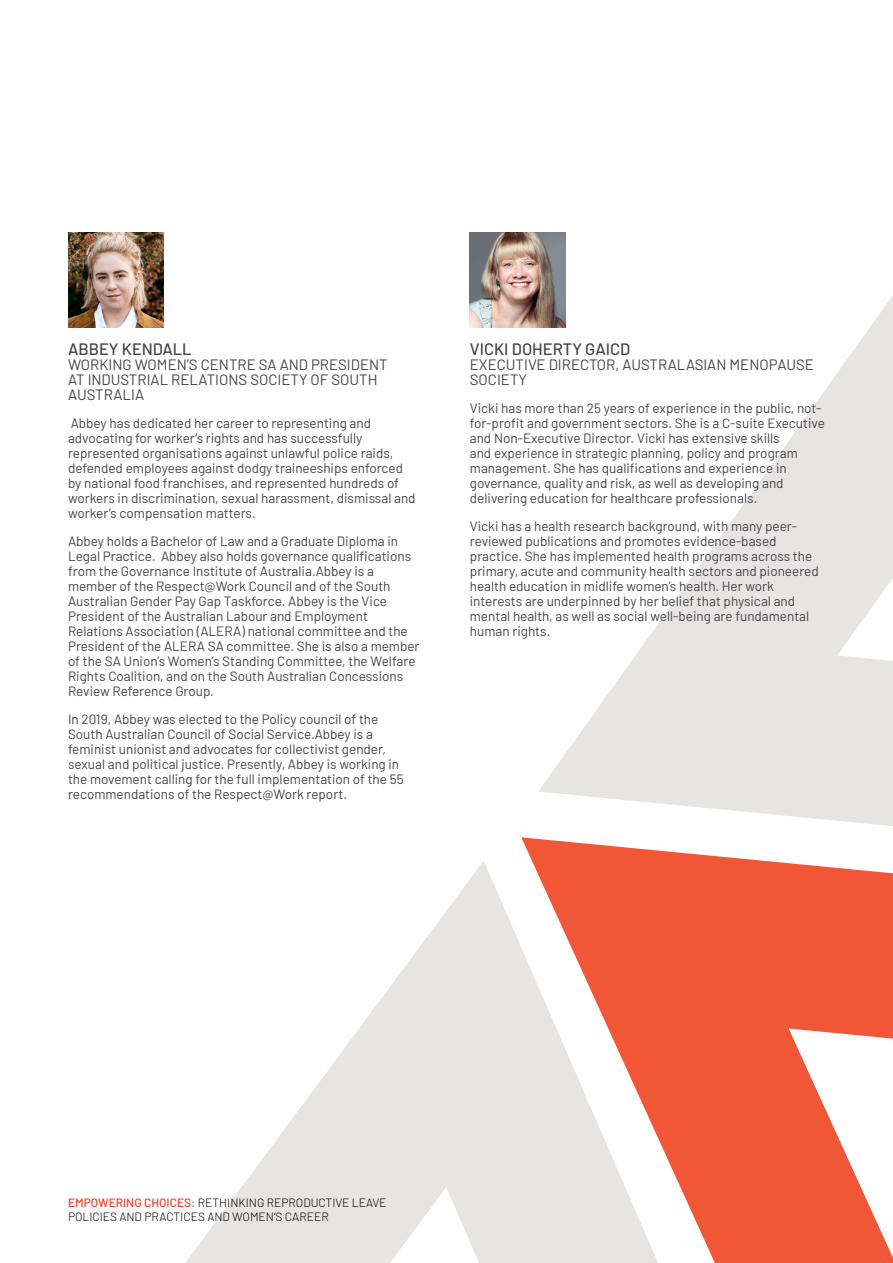
<style>
.page{position:relative;width:893px;height:1263px;background:#fff}
.page>*{position:absolute;margin:0;border:0;box-sizing:border-box;transform-origin:0 0}
.t1{font:500 16.5px "Barlow";color:#434448}
.t2{font:15px/15px "Barlow";color:#434448}
.t3{font:13.5px/15px "Barlow";color:#434448}
.t4{font:300 12px/14.4px "Barlow";color:#000}
.s1{font-weight:500;color:#ef3e29}
</style>
<div class="page">
<img style="left:68px;top:232px;width:95px;height:95px">
<svg style="left:521px;top:837px;width:372px;height:426px;fill:#f15637"></svg>
<svg style="left:185px;top:861px;width:473px;height:402px"></svg>
<svg style="left:538px;top:295px;width:355px;height:531px"></svg>
<img style="left:470px;top:232px;width:95px;height:95px">
<p class="t1" style="left:68px;top:337px;width:125px">ABBEY KENDALL</p>
<p class="t2" style="left:68px;top:356px;width:321px">WORKING WOMEN’S CENTRE SA AND PRESIDENT<br>AT INDUSTRIAL RELATIONS SOCIETY OF SOUTH<br>AUSTRALIA</p>
<p class="t3" style="left:68px;top:415px;width:349px">Abbey has dedicated her career to representing and advocating for worker’s rights and has successfully represented organisations against unlawful police raids, defended employees against dodgy traineeships enforced by national food franchises, and represented hundreds of workers in discrimination, sexual harassment, dismissal and worker’s compensation matters.</p>
<p class="t3" style="left:68px;top:532px;width:353px">Abbey holds a Bachelor of Law and a Graduate Diploma in Legal Practice. Abbey also holds governance qualifications from the Governance Institute of Australia.Abbey is a member of the Respect@Work Council and of the South Australian Gender Pay Gap Taskforce. Abbey is the Vice President of the Australian Labour and Employment Relations Association (ALERA) national committee and the President of the ALERA SA committee. She is also a member of the SA Union’s Women’s Standing Committee, the Welfare Rights Coalition, and on the South Australian Concessions Review Reference Group.</p>
<p class="t3" style="left:68px;top:710px;width:337px">In 2019, Abbey was elected to the Policy council of the South Australian Council of Social Service.Abbey is a feminist unionist and advocates for collectivist gender, sexual and political justice. Presently, Abbey is working in the movement calling for the full implementation of the 55 recommendations of the Respect@Work report.</p>
<p class="t1" style="left:470px;top:337px;width:162px">VICKI DOHERTY GAICD</p>
<p class="t2" style="left:470px;top:356px;width:346px">EXECUTIVE DIRECTOR, AUSTRALASIAN MENOPAUSE<br>SOCIETY</p>
<p class="t3" style="left:470px;top:400px;width:356px">Vicki has more than 25 years of experience in the public, not&shy;for-profit and government sectors. She is a C-suite Executive and Non-Executive Director. Vicki has extensive skills<br>and experience in strategic planning, policy and program management. She has qualifications and experience in governance, quality and risk, as well as developing and delivering education for healthcare professionals.</p>
<p class="t3" style="left:470px;top:517px;width:350px">Vicki has a health research background, with many peer&shy;reviewed publications and promotes evidence-based practice. She has implemented health programs across the primary, acute and community health sectors and pioneered health education in midlife women’s health. Her work interests are underpinned by her belief that physical and mental health, as well as social well-being are fundamental human rights.</p>
<p class="t4" style="left:68px;top:1194px;width:320px"><span class="s1">EMPOWERING CHOICES:</span> RETHINKING REPRODUCTIVE LEAVE<br>POLICIES AND PRACTICES AND WOMEN’S CAREER</p>
</div>
